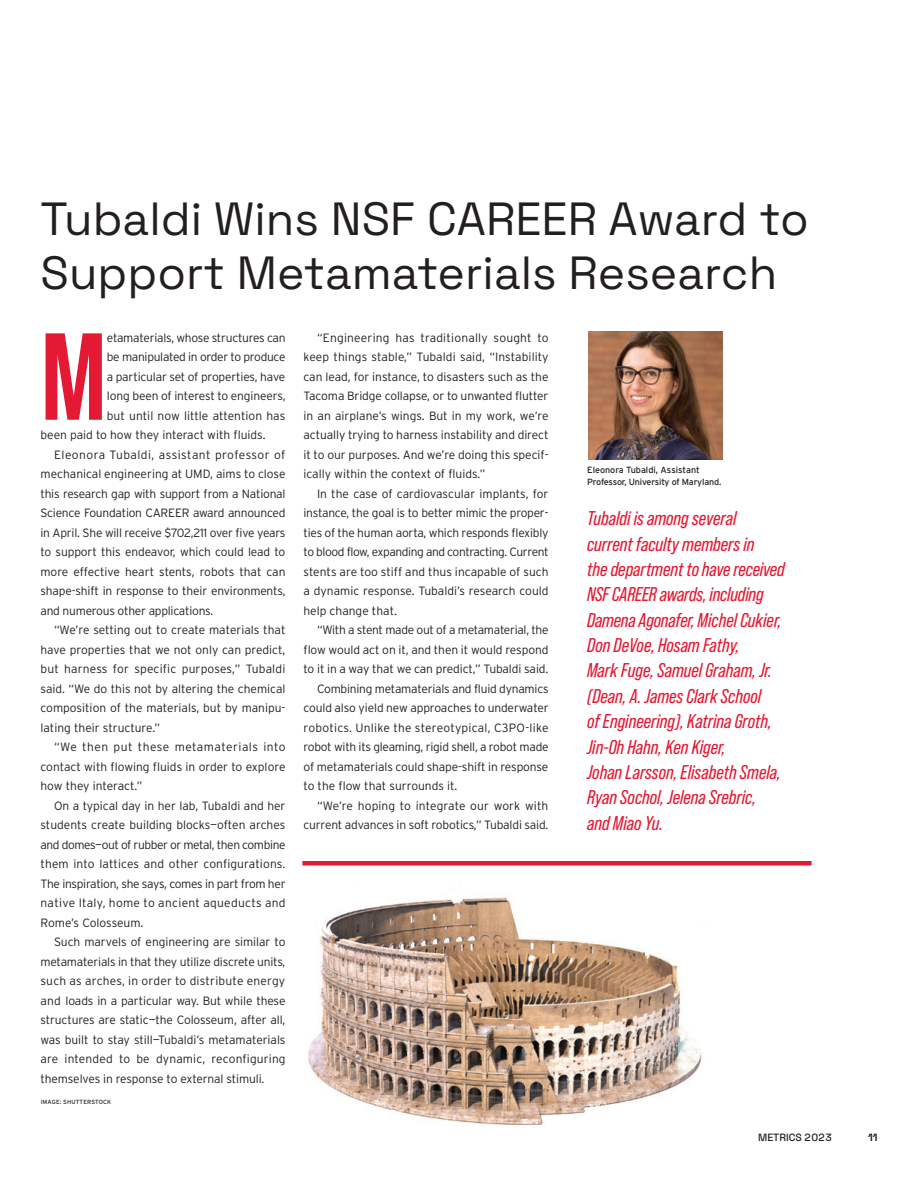
<style>
.page{position:relative;width:918px;height:1188px;background:#fff}
.page>*{position:absolute;margin:0;border:0;box-sizing:border-box;transform-origin:0 0}
.Section_Main_Text_No_Indent{font:700 123.45px "Bebas Neue Pro";color:#e41933}
.Section_Head-Large{font:46.5px/54px "Space Grotesk";color:#231f20}
.t1{font:italic 19.95px/25.3px "Bebas Neue Pro";color:#e41933}
.Section_Main_Text_No_Indent-2{font:300 12px/19.5px "Interstate";letter-spacing:-.01em;color:#231f20;text-align:justify}
.t2{font:500 10.5px "Space Grotesk";color:#231f20}
.t3{font:700 10.5px "Space Grotesk";color:#231f20}
.Section_Caption{font:9px/12px "Interstate";letter-spacing:-.02em;color:#231f20}
.Photo_Credit_black{font:6px "Interstate";letter-spacing:.02em;color:#231f20}
</style>
<div class="page">
<img style="left:308px;top:897px;width:394px;height:228px">
<img style="left:589px;top:331px;width:134px;height:129px">
<div style="left:302px;top:861px;width:510px;height:5px;background:#e41933"></div>
<p class="Section_Head-Large" style="left:40px;top:188px;width:770px">Tubaldi Wins NSF CAREER Award to<br>Support Metamaterials Research</p>
<p class="Section_Main_Text_No_Indent" style="left:40px;top:306px;width:68px">M</p>
<p class="Section_Main_Text_No_Indent-2" style="left:107px;top:328px;width:180px">etamaterials, whose structures can</p>
<p class="Section_Main_Text_No_Indent-2" style="left:304px;top:328px;width:247px;text-indent:14px">“Engineering has traditionally sought to keep things stable,” Tubaldi said, “Instability can lead, for instance, to disasters such as the Tacoma Bridge collapse, or to unwanted flutter in an airplane’s wings. But in my work, we’re actually trying to harness instability and direct it to our purposes. And we’re doing this specif&shy;ically within the context of fluids.”</p>
<p class="Section_Main_Text_No_Indent-2" style="left:304px;top:484px;width:247px;text-indent:14px">In the case of cardiovascular implants, for instance, the goal is to better mimic the proper&shy;ties of the human aorta, which responds flexibly to blood flow, expanding and contracting. Current stents are too stiff and thus incapable of such a dynamic response. Tubaldi’s research could help change that.</p>
<p class="Section_Main_Text_No_Indent-2" style="left:304px;top:620px;width:247px;text-indent:14px">“With a stent made out of a metamaterial, the flow would act on it, and then it would respond to it in a way that we can predict,” Tubaldi said.</p>
<p class="Section_Main_Text_No_Indent-2" style="left:304px;top:679px;width:247px;text-indent:14px">Combining metamaterials and fluid dynamics could also yield new approaches to underwater robotics. Unlike the stereotypical, C3PO-like robot with its gleaming, rigid shell, a robot made of metamaterials could shape-shift in response to the flow that surrounds it.</p>
<p class="Section_Main_Text_No_Indent-2" style="left:304px;top:796px;width:247px;text-align:right">“We’re hoping to integrate our work with current advances in soft robotics,” Tubaldi said.</p>
<p class="Section_Main_Text_No_Indent-2" style="left:107px;top:347px;width:180px">be manipulated in order to produce</p>
<p class="Section_Main_Text_No_Indent-2" style="left:107px;top:367px;width:180px">a particular set of properties, have</p>
<p class="Section_Main_Text_No_Indent-2" style="left:107px;top:386px;width:180px">long been of interest to engineers,</p>
<p class="Section_Main_Text_No_Indent-2" style="left:107px;top:406px;width:180px">but until now little attention has</p>
<p class="Section_Main_Text_No_Indent-2" style="left:40px;top:425px;width:227px">been paid to how they interact with fluids.</p>
<p class="Section_Main_Text_No_Indent-2" style="left:40px;top:445px;width:247px;text-indent:14px">Eleonora Tubaldi, assistant professor of mechanical engineering at UMD, aims to close this research gap with support from a National Science Foundation CAREER award announced in April. She will receive $702,211 over five years to support this endeavor, which could lead to more effective heart stents, robots that can shape-shift in response to their environments, and numerous other applications.</p>
<p class="Section_Main_Text_No_Indent-2" style="left:40px;top:620px;width:247px;text-indent:14px">“We’re setting out to create materials that have properties that we not only can predict, but harness for specific purposes,” Tubaldi said. “We do this not by altering the chemical composition of the materials, but by manipu&shy;lating their structure.”</p>
<p class="Section_Main_Text_No_Indent-2" style="left:40px;top:737px;width:247px;text-indent:14px">“We then put these metamaterials into contact with flowing fluids in order to explore how they interact.”</p>
<p class="Section_Main_Text_No_Indent-2" style="left:40px;top:796px;width:247px;text-indent:14px">On a typical day in her lab, Tubaldi and her students create building blocks—often arches and domes—out of rubber or metal, then combine them into lattices and other configurations.<br>The inspiration, she says, comes in part from her native Italy, home to ancient aqueducts and Rome’s Colosseum.</p>
<p class="Section_Main_Text_No_Indent-2" style="left:40px;top:932px;width:247px;text-indent:14px">Such marvels of engineering are similar to metamaterials in that they utilize discrete units, such as arches, in order to distribute energy and loads in a particular way. But while these structures are static—the Colosseum, after all, was built to stay still—Tubaldi’s metamaterials are intended to be dynamic, reconfiguring themselves in response to external stimuli.</p>
<p class="Section_Caption" style="left:587px;top:463px;width:136px">Eleonora Tubaldi, Assistant<br>Professor, University of Maryland.</p>
<p class="t1" style="left:587px;top:506px;width:199px">Tubaldi is among several current faculty members in<br>the department to have received<br>NSF CAREER awards, including<br>Damena Agonafer, Michel Cukier,<br>Don DeVoe, Hosam Fathy,<br>Mark Fuge, Samuel Graham, Jr. (Dean, A. James Clark School<br>of Engineering), Katrina Groth,<br>Jin-Oh Hahn, Ken Kiger,<br>Johan Larsson, Elisabeth Smela,<br>Ryan Sochol, Jelena Srebric,<br>and Miao Yu.</p>
<p class="Photo_Credit_black" style="left:41px;top:1098px;width:72px">IMAGE: SHUTTERSTOCK</p>
<p class="t2" style="left:758px;top:1130px;width:75px">METRICS 2023</p>
<p class="t3" style="left:868px;top:1129px;width:11px">11</p>
</div>
